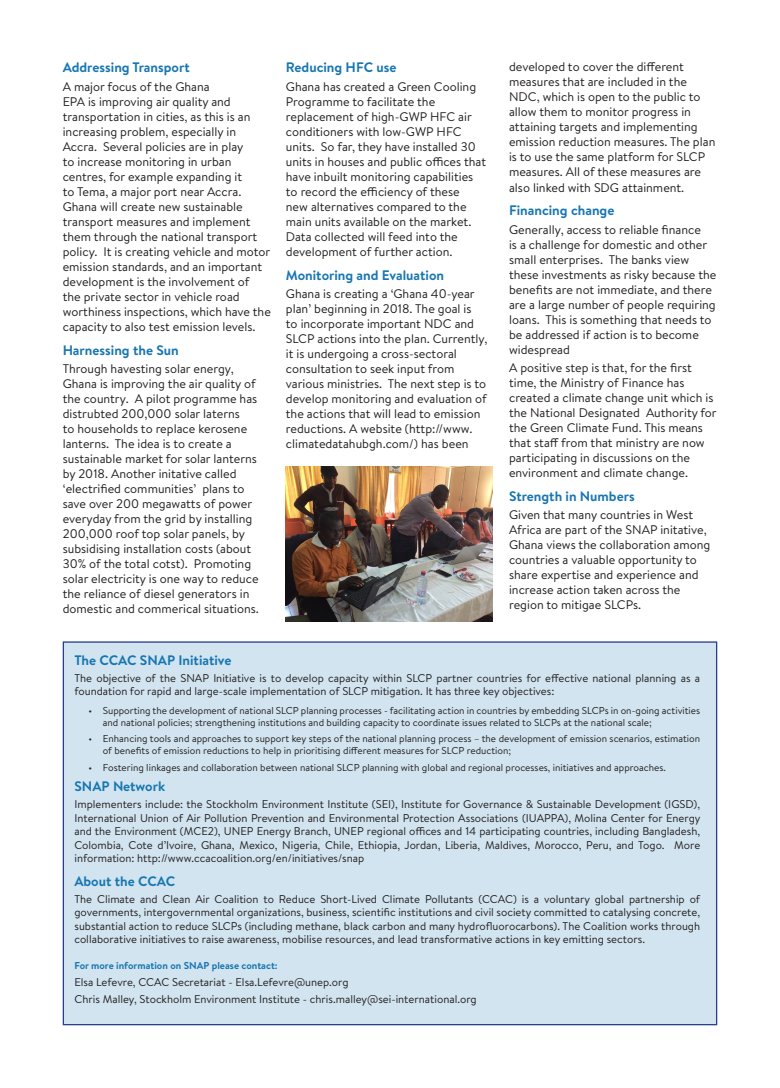
<style>
.page{position:relative;width:780px;height:1088px;background:#fff}
.page>*{position:absolute;margin:0;border:0;box-sizing:border-box;transform-origin:0 0}
.t1{font:700 13.75px "Brandon Text";color:#1776b1}
.t2{font:12.5px/15px "Brandon Text";color:#231f20}
.t3{font:11.25px/13.5px "Brandon Text";color:#231f20;text-align:justify}
.t4{font:10px/12px "Brandon Text";color:#231f20}
.t5{font:700 10px "Brandon Text";color:#1776b1}
</style>
<div class="page">
<div style="left:63px;top:641px;width:654px;height:384px;background:#d1e4ef"></div>
<img style="left:286px;top:466px;width:207px;height:155px">
<p class="t1" style="left:63px;top:58px;width:128px">Addressing Transport</p>
<p class="t2" style="left:63px;top:79px;width:210px">A major focus of the Ghana<br>EPA is improving air quality and transportation in cities, as this is an increasing problem, especially in Accra. Several policies are in play<br>to increase monitoring in urban centres, for example expanding it<br>to Tema, a major port near Accra.<br>Ghana will create new sustainable transport measures and implement them through the national transport policy. It is creating vehicle and motor emission standards, and an important development is the involvement of<br>the private sector in vehicle road worthiness inspections, which have the capacity to also test emission levels.</p>
<p class="t1" style="left:63px;top:340px;width:117px">Harnessing the Sun</p>
<p class="t2" style="left:63px;top:361px;width:198px">Through havesting solar energy, Ghana is improving the air quality of the country. A pilot programme has distrubted 200,000 solar laterns<br>to households to replace kerosene lanterns. The idea is to create a sustainable market for solar lanterns by 2018. Another initative called ‘electrified communities’ plans to save over 200 megawatts of power everyday from the grid by installing 200,000 roof top solar panels, by subsidising installation costs (about 30% of the total cotst). Promoting solar electricity is one way to reduce the reliance of diesel generators in domestic and commerical situations.</p>
<p class="t1" style="left:286px;top:58px;width:112px">Reducing HFC use</p>
<p class="t2" style="left:286px;top:79px;width:202px">Ghana has created a Green Cooling Programme to facilitate the replacement of high-GWP HFC air conditioners with low-GWP HFC units. So far, they have installed 30 units in houses and public offices that have inbuilt monitoring capabilities to record the efficiency of these<br>new alternatives compared to the main units available on the market.<br>Data collected will feed into the development of further action.</p>
<p class="t1" style="left:286px;top:265px;width:160px">Monitoring and Evaluation</p>
<p class="t2" style="left:286px;top:286px;width:203px">Ghana is creating a ‘Ghana 40-year plan’ beginning in 2018. The goal is<br>to incorporate important NDC and SLCP actions into the plan. Currently, it is undergoing a cross-sectoral consultation to seek input from various ministries. The next step is to develop monitoring and evaluation of the actions that will lead to emission reductions. A website (http://www. climatedatahubgh.com/) has been</p>
<p class="t2" style="left:509px;top:59px;width:208px">developed to cover the different measures that are included in the NDC, which is open to the public to allow them to monitor progress in attaining targets and implementing emission reduction measures. The plan is to use the same platform for SLCP measures. All of these measures are also linked with SDG attainment.</p>
<p class="t1" style="left:509px;top:201px;width:107px">Financing change</p>
<p class="t2" style="left:509px;top:221px;width:209px">Generally, access to reliable finance<br>is a challenge for domestic and other small enterprises. The banks view these investments as risky because the benefits are not immediate, and there are a large number of people requiring loans. This is something that needs to be addressed if action is to become widespread</p>
<p class="t2" style="left:509px;top:360px;width:209px">A positive step is that, for the first time, the Ministry of Finance has created a climate change unit which is the National Designated Authority for the Green Climate Fund. This means that staff from that ministry are now participating in discussions on the environment and climate change.</p>
<p class="t1" style="left:509px;top:486px;width:127px">Strength in Numbers</p>
<p class="t2" style="left:509px;top:507px;width:203px">Given that many countries in West Africa are part of the SNAP initative, Ghana views the collaboration among countries a valuable opportunity to share expertise and experience and increase action taken across the region to mitigae SLCPs.</p>
<p class="t1" style="left:74px;top:650px;width:159px">The CCAC SNAP Initiative</p>
<p class="t3" style="left:74px;top:671px;width:627px">The objective of the SNAP Initiative is to develop capacity within SLCP partner countries for effective national planning as a foundation for rapid and large-scale implementation of SLCP mitigation. It has three key objectives:</p>
<p class="t4" style="left:103px;top:704px;width:599px;text-indent:-14px">• Supporting the development of national SLCP planning processes - facilitating action in countries by embedding SLCPs in on-going activities and national policies; strengthening institutions and building capacity to coordinate issues related to SLCPs at the national scale;</p>
<p class="t4" style="left:103px;top:732px;width:599px;text-indent:-14px">• Enhancing tools and approaches to support key steps of the national planning process – the development of emission scenarios, estimation of benefits of emission reductions to help in prioritising different measures for SLCP reduction;</p>
<p class="t4" style="left:89px;top:761px;width:579px">• Fostering linkages and collaboration between national SLCP planning with global and regional processes, initiatives and approaches.</p>
<p class="t1" style="left:74px;top:777px;width:92px">SNAP Network</p>
<p class="t3" style="left:74px;top:797px;width:627px">Implementers include: the Stockholm Environment Institute (SEI), Institute for Governance &amp; Sustainable Development (IGSD), International Union of Air Pollution Prevention and Environmental Protection Associations (IUAPPA), Molina Center for Energy and the Environment (MCE2), UNEP Energy Branch, UNEP regional offices and 14 participating countries, including Bangladesh, Colombia, Cote d’Ivoire, Ghana, Mexico, Nigeria, Chile, Ethiopia, Jordan, Liberia, Maldives, Morocco, Peru, and Togo. More information: http://www.ccacoalition.org/en/initiatives/snap</p>
<p class="t1" style="left:74px;top:871px;width:102px">About the CCAC</p>
<p class="t3" style="left:74px;top:892px;width:627px">The Climate and Clean Air Coalition to Reduce Short-Lived Climate Pollutants (CCAC) is a voluntary global partnership of governments, intergovernmental organizations, business, scientific institutions and civil society committed to catalysing concrete, substantial action to reduce SLCPs (including methane, black carbon and many hydrofluorocarbons). The Coalition works through collaborative initiatives to raise awareness, mobilise resources, and lead transformative actions in key emitting sectors.</p>
<p class="t5" style="left:74px;top:958px;width:205px">For more information on SNAP please contact:</p>
<p class="t3" style="left:74px;top:975px;width:275px">Elsa Lefevre, CCAC Secretariat - Elsa.Lefevre@unep.org</p>
<p class="t3" style="left:74px;top:992px;width:404px">Chris Malley, Stockholm Environment Institute - chris.malley@sei-international.org</p>
</div>
